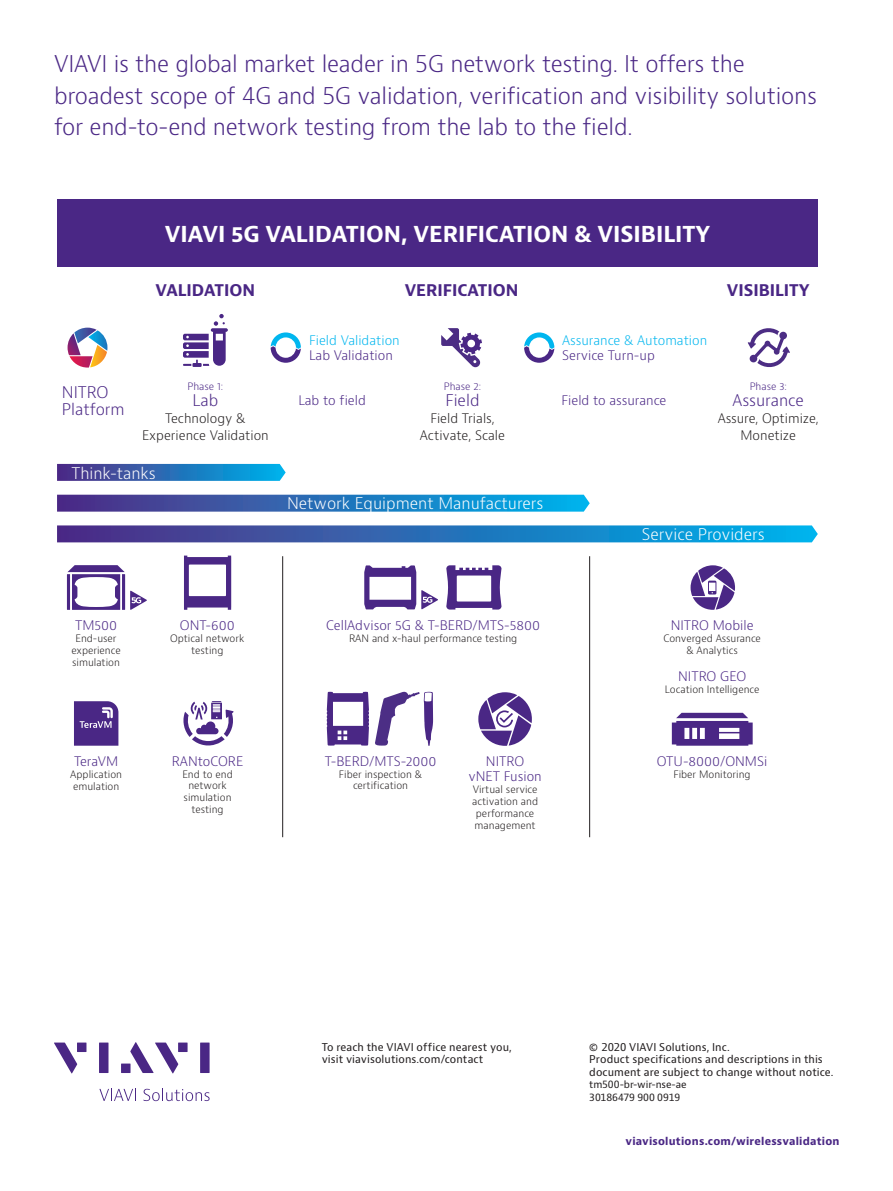
<style>
.page{position:relative;width:893px;height:1191px;background:#fff}
.page>*{position:absolute;margin:0;border:0;box-sizing:border-box;transform-origin:0 0}
.t1{font:300 22.5px/31.5px "Bernino Sans";letter-spacing:-.01em;color:#4a2785}
.t2{font:700 21.45px "Bernino Sans";color:#fff}
.t3{font:300 15.75px "Bernino Sans";color:#fff}
.t4{font:700 15.75px "Bernino Sans";color:#4a2785}
.t5{font:300 15.75px/16.5px "Bernino Sans";color:#4a2785}
.t6{font:300 12.9px/15.5px "Bernino Sans";color:#4a2785;text-align:center}
.t7{font:300 12.9px/16.5px "Bernino Sans";color:#231f20;text-align:center}
.t8{font:300 12.9px "Bernino Sans";color:#00b6ef}
.t9{font:10.5px/12.6px "Bernino Sans";letter-spacing:.005em;color:#231f20}
.t10{font:700 10.5px "Bernino Sans";letter-spacing:.02em;color:#4a2785}
.t11{font:300 10.05px/12px "Bernino Sans";color:#231f20;text-align:center}
.t12{font:300 10.05px "Bernino Sans";color:#4a2785}
.t13{font:9.75px/12.6px "Bernino Sans";letter-spacing:-.01em;color:#231f20}
</style>
<div class="page">
<svg style="left:99px;top:1088px;width:37px;height:13px"></svg>
<svg style="left:144px;top:1088px;width:66px;height:13px"></svg>
<svg style="left:54px;top:1042px;width:23px;height:31px"></svg>
<div style="left:77px;top:1042px;width:9px;height:10px;background:#4a2785"></div>
<div style="left:99px;top:1042px;width:9px;height:31px;background:#4a2785"></div>
<div style="left:178px;top:1042px;width:10px;height:10px;background:#4a2785"></div>
<div style="left:200px;top:1042px;width:10px;height:31px;background:#4a2785"></div>
<svg style="left:130px;top:1042px;width:48px;height:31px"></svg>
<div style="left:121px;top:1063px;width:10px;height:10px;background:#4a2785"></div>
<svg style="left:478px;top:692px;width:54px;height:54px"></svg>
<svg style="left:57px;top:525px;width:761px;height:17px;background:#2d73b9"></svg>
<svg style="left:57px;top:495px;width:533px;height:16px;background:#276fb7"></svg>
<svg style="left:57px;top:464px;width:229px;height:17px;background:#2b70b8"></svg>
<svg style="left:271px;top:332px;width:30px;height:31px"></svg>
<svg style="left:524px;top:332px;width:30px;height:31px"></svg>
<hr style="left:282px;top:556px;width:1px;height:281px;background:#231f20">
<hr style="left:589px;top:556px;width:1px;height:281px;background:#231f20">
<div style="left:57px;top:199px;width:761px;height:68px;background:#4a2785"></div>
<svg style="left:364px;top:565px;width:74px;height:44px"></svg>
<svg style="left:446px;top:565px;width:55px;height:44px"></svg>
<svg style="left:691px;top:565px;width:44px;height:45px"></svg>
<svg style="left:183px;top:701px;width:51px;height:44px"></svg>
<svg style="left:74px;top:701px;width:44px;height:44px;background:#5b3b90"></svg>
<svg style="left:67px;top:565px;width:80px;height:45px"></svg>
<svg style="left:327px;top:691px;width:42px;height:54px"></svg>
<svg style="left:184px;top:555px;width:47px;height:55px"></svg>
<svg style="left:375px;top:691px;width:58px;height:55px"></svg>
<svg style="left:672px;top:713px;width:81px;height:32px"></svg>
<svg style="left:183px;top:314px;width:45px;height:53px"></svg>
<svg style="left:68px;top:328px;width:39px;height:39px"></svg>
<svg style="left:441px;top:328px;width:41px;height:39px"></svg>
<svg style="left:747px;top:328px;width:43px;height:39px"></svg>
<h1 class="t1" style="left:54px;top:49px;width:765px">VIAVI is the global market leader in 5G network testing. It offers the broadest scope of 4G and 5G validation, verification and visibility solutions for end-to-end network testing from the lab to the field.</h1>
<h2 class="t2" style="left:165px;top:221px;width:547px">VIAVI 5G VALIDATION, VERIFICATION &amp; VISIBILITY</h2>
<h3 class="t4" style="left:156px;top:280px;width:101px">VALIDATION</h3>
<h3 class="t4" style="left:405px;top:280px;width:115px">VERIFICATION</h3>
<h3 class="t4" style="left:727px;top:280px;width:84px">VISIBILITY</h3>
<p class="t8" style="left:309px;top:332px;width:92px">Field Validation</p>
<p class="t6" style="left:309px;top:347px;width:85px">Lab Validation</p>
<p class="t8" style="left:562px;top:332px;width:146px">Assurance &amp; Automation</p>
<p class="t6" style="left:562px;top:348px;width:94px">Service Turn-up</p>
<h3 class="t5" style="left:62px;top:384px;width:64px">NITRO<br>Platform</h3>
<p class="t12" style="left:188px;top:379px;width:37px">Phase 1:</p>
<h3 class="t5" style="left:192px;top:393px;width:27px">Lab</h3>
<p class="t7" style="left:142px;top:410px;width:128px">Technology &amp;<br>Experience Validation</p>
<p class="t12" style="left:444px;top:379px;width:39px">Phase 2:</p>
<h3 class="t5" style="left:445px;top:393px;width:36px">Field</h3>
<p class="t7" style="left:420px;top:410px;width:87px">Field Trials,<br>Activate, Scale</p>
<p class="t6" style="left:298px;top:393px;width:69px">Lab to field</p>
<p class="t6" style="left:561px;top:393px;width:106px">Field to assurance</p>
<p class="t12" style="left:750px;top:379px;width:38px">Phase 3:</p>
<h3 class="t5" style="left:733px;top:393px;width:73px">Assurance</h3>
<p class="t7" style="left:718px;top:410px;width:103px">Assure, Optimize,<br>Monetize</p>
<h3 class="t3" style="left:71px;top:462px;width:86px">Think-tanks</h3>
<h3 class="t3" style="left:287px;top:493px;width:258px">Network Equipment Manufacturers</h3>
<h3 class="t3" style="left:642px;top:524px;width:124px">Service Providers</h3>
<p class="t6" style="left:75px;top:617px;width:44px">TM500</p>
<p class="t11" style="left:71px;top:632px;width:51px">End-user experience simulation</p>
<p class="t6" style="left:74px;top:753px;width:46px">TeraVM</p>
<p class="t11" style="left:70px;top:768px;width:53px;text-align:left">Application emulation</p>
<p class="t6" style="left:180px;top:617px;width:56px">ONT-600</p>
<p class="t11" style="left:170px;top:632px;width:76px">Optical network testing</p>
<p class="t6" style="left:172px;top:753px;width:73px">RANtoCORE</p>
<p class="t11" style="left:182px;top:768px;width:52px">End to end network simulation testing</p>
<p class="t6" style="left:326px;top:617px;width:215px">CellAdvisor 5G &amp; T-BERD/MTS-5800</p>
<p class="t11" style="left:349px;top:632px;width:170px">RAN and x-haul performance testing</p>
<p class="t6" style="left:325px;top:753px;width:113px">T-BERD/MTS-2000</p>
<p class="t11" style="left:339px;top:768px;width:85px">Fiber inspection &amp; certification</p>
<p class="t6" style="left:468px;top:753px;width:75px">NITRO<br>vNET Fusion</p>
<p class="t11" style="left:472px;top:783px;width:67px">Virtual service activation and performance management</p>
<p class="t6" style="left:671px;top:617px;width:84px">NITRO Mobile</p>
<p class="t11" style="left:663px;top:632px;width:99px">Converged Assurance &amp; Analytics</p>
<p class="t6" style="left:678px;top:669px;width:70px">NITRO GEO</p>
<p class="t11" style="left:665px;top:683px;width:96px">Location Intelligence</p>
<p class="t6" style="left:657px;top:753px;width:112px">OTU-8000/ONMSi</p>
<p class="t11" style="left:673px;top:768px;width:79px">Fiber Monitoring</p>
<p class="t9" style="left:322px;top:1040px;width:192px">To reach the VIAVI office nearest you, visit viavisolutions.com/contact</p>
<p class="t9" style="left:589px;top:1040px;width:246px">© 2020 VIAVI Solutions, Inc.<br>Product specifications and descriptions in this document are subject to change without notice.</p>
<p class="t13" style="left:589px;top:1078px;width:99px">tm500-br-wir-nse-ae<br>30186479 900 0919</p>
<p class="t10" style="left:625px;top:1134px;width:216px">viavisolutions.com/wirelessvalidation</p>
</div>
